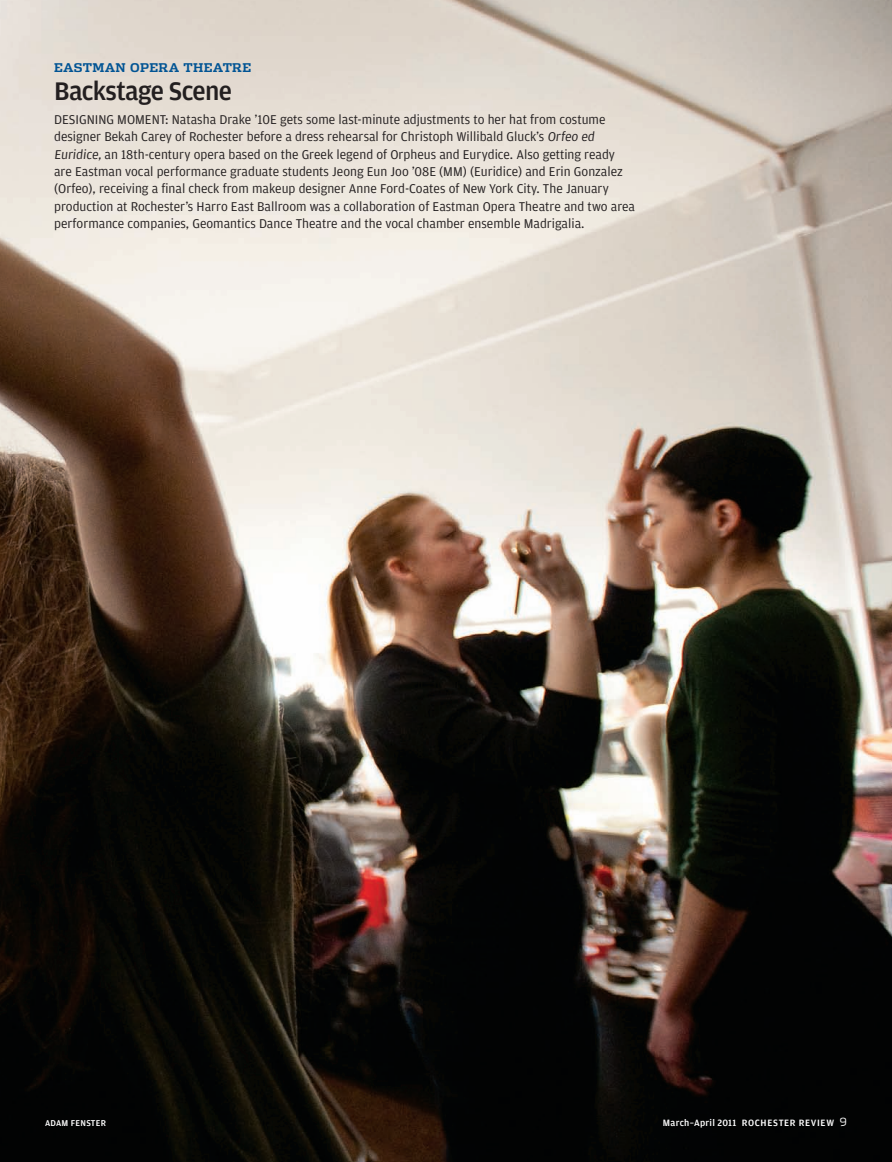
<style>
.page{position:relative;width:892px;height:1162px;background:#fff}
.page>*{position:absolute;margin:0;border:0;box-sizing:border-box;transform-origin:0 0}
.t1{font:500 27px "Amplitude";letter-spacing:-.025em;color:#231f20}
.t2{font:13.5px/17.4px "Amplitude";color:#231f20}
.t3{font:700 12px "Dispatch";letter-spacing:.025em;color:#015494}
.t4{font:500 9.75px "Amplitude";letter-spacing:.06em;color:#fff}
.t5{font:500 9px "Amplitude";letter-spacing:.025em;color:#fff}
.s1{font-family:"Dispatch";font-weight:300;font-size:11.25px}
</style>
<div class="page">
<img style="left:0;top:0;width:891px;height:1161px">
<p class="t3" style="left:54px;top:59px;width:199px">EASTMAN OPERA THEATRE</p>
<p class="t1" style="left:54px;top:76px;width:179px">Backstage Scene</p>
<p class="t2" style="left:54px;top:111px;width:582px">DESIGNING MOMENT: Natasha Drake ’10E gets some last-minute adjustments to her hat from costume designer Bekah Carey of Rochester before a dress rehearsal for Christoph Willibald Gluck’s Orfeoed Euridice,an 18th-century opera based on the Greek legend of Orpheus and Eurydice. Also getting ready are Eastman vocal performance graduate students Jeong Eun Joo ’08E (MM) (Euridice) and Erin Gonzalez (Orfeo), receiving a final check from makeup designer Anne Ford-Coates of New York City. The January production at Rochester’s Harro East Ballroom was a collaboration of Eastman Opera Theatre and two area performance companies, Geomantics Dance Theatre and the vocal chamber ensemble Madrigalia.</p>
<p class="t5" style="left:45px;top:1117px;width:47px">Adam Fenster</p>
<p class="t4" style="left:662px;top:1116px;width:185px">March–April 2011 ROCHESTER REVIEW <span class="s1">9</span></p>
</div>
